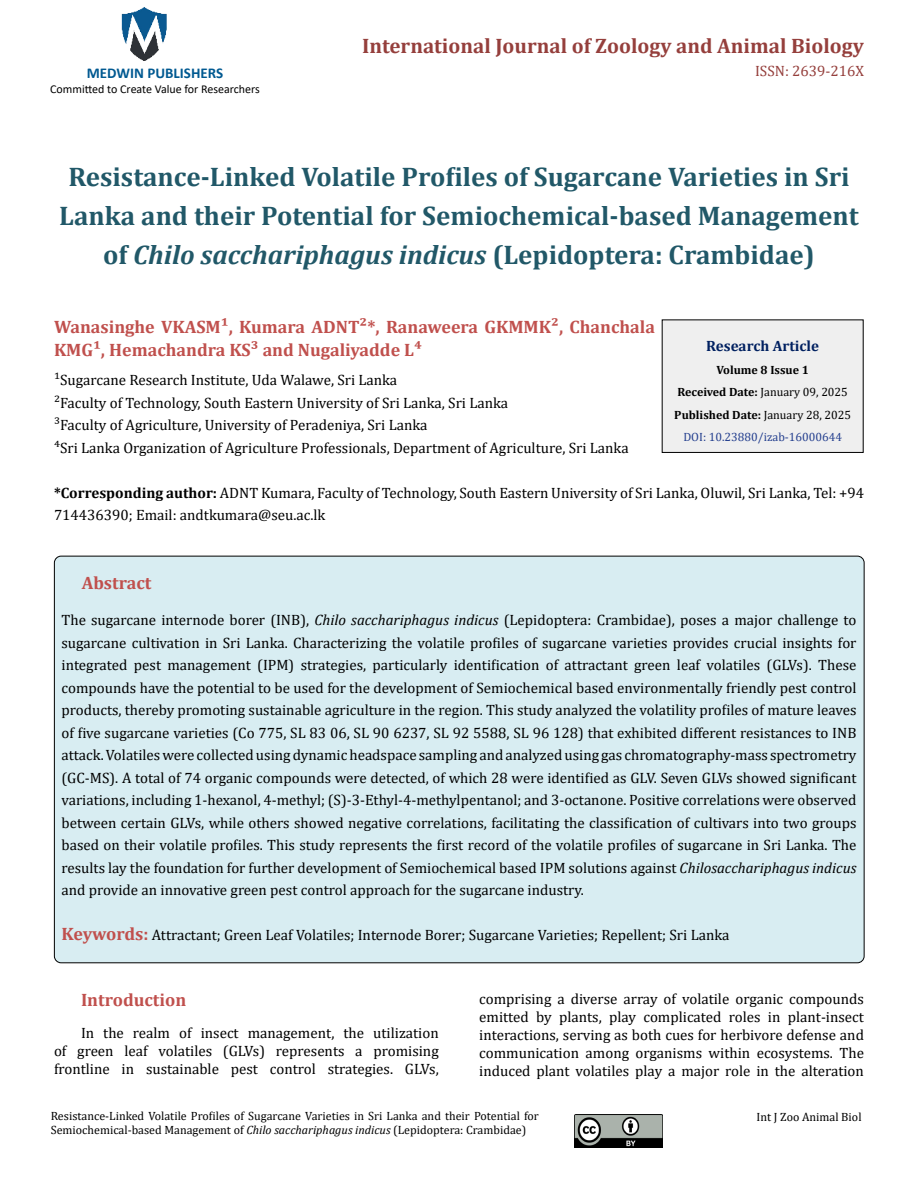
<style>
.page{position:relative;width:918px;height:1188px;background:#fff}
.page>*{position:absolute;margin:0;border:0;box-sizing:border-box;transform-origin:0 0}
.t1{font:700 27px/39px "Cambria";color:#215868;text-align:center}
.t2{font:700 21px "Cambria";color:#953f3c}
.t3{font:700 18px/22.5px "Cambria";color:#c0504d}
.t4{font:15px/22.5px "Cambria";color:#000;text-align:justify}
.t5{font:700 15px "Calibri";color:#005991}
.t6{font:700 15px "Cambria";color:#002060}
.t7{font:15px "Cambria";color:#953f3c}
.t8{font:12px/14.4px "Cambria";color:#000}
.t9{font:700 12px/22.5px "Cambria";color:#000;text-align:center}
.t10{font:12px "Calibri";color:#000}
.s1{font-style:italic}
.s2{font-weight:700}
.s3{font-weight:400}
.s4{font-weight:400;color:#25408f}
.s5{font-weight:700;font-size:18px;color:#c0504d}
</style>
<div class="page">
<img style="left:121px;top:7px;width:46px;height:54px">
<img style="left:574px;top:1114px;width:89px;height:34px">
<div style="left:662px;top:320px;width:201px;height:132px;background:#efefef"></div>
<div style="left:662px;top:320px;width:202px;height:133px;border:1px solid #000"></div>
<div style="left:54px;top:556px;width:810px;height:407px;background:#d8edf2;border-radius:7px"></div>
<h2 class="t2" style="left:362px;top:31px;width:503px">International Journal of Zoology and Animal Biology</h2>
<p class="t5" style="left:87px;top:63px;width:138px">MEDWIN PUBLISHERS</p>
<p class="t7" style="left:755px;top:62px;width:110px">ISSN: 2639-216X</p>
<p class="t10" style="left:50px;top:80px;width:211px">Committed to Create Value for Researchers</p>
<h1 class="t1" style="left:59px;top:157px;width:801px">Resistance-Linked Volatile Profiles of Sugarcane Varieties in Sri<br>Lanka and their Potential for Semiochemical-based Management of <span class="s1">Chilo sacchariphagus indicus</span> (Lepidoptera: Crambidae)</h1>
<p class="t3" style="left:54px;top:315px;width:603px">Wanasinghe VKASM¹, Kumara ADNT²*, Ranaweera GKMMK², Chanchala<br>KMG¹, Hemachandra KS³ and Nugaliyadde L⁴</p>
<p class="t4" style="left:54px;top:369px;width:576px;text-align:left">¹Sugarcane Research Institute, Uda Walawe, Sri Lanka<br>²Faculty of Technology, South Eastern University of Sri Lanka, Sri Lanka<br>³Faculty of Agriculture, University of Peradeniya, Sri Lanka<br>⁴Sri Lanka Organization of Agriculture Professionals, Department of Agriculture, Sri Lanka</p>
<p class="t4" style="left:54px;top:481px;width:812px"><span class="s2">*Corresponding author:</span> ADNT Kumara, Faculty of Technology, South Eastern University of Sri Lanka, Oluwil, Sri Lanka, Tel: +94<br>714436390; Email: andtkumara@seu.ac.lk</p>
<p class="t6" style="left:706px;top:336px;width:114px">Research Article</p>
<p class="t9" style="left:674px;top:358px;width:178px">Volume 8 Issue 1<br>Received Date: <span class="s3">January 09, 2025<br></span>Published Date: <span class="s3">January 28, 2025<br></span><span class="s4">DOI: 10.23880/izab-16000644</span></p>
<p class="t3" style="left:82px;top:571px;width:71px">Abstract</p>
<p class="t4" style="left:62px;top:609px;width:797px">The sugarcane internode borer (INB), <span class="s1">Chilo sacchariphagus indicus</span> (Lepidoptera: Crambidae), poses a major challenge to sugarcane cultivation in Sri Lanka. Characterizing the volatile profiles of sugarcane varieties provides crucial insights for integrated pest management (IPM) strategies, particularly identification of attractant green leaf volatiles (GLVs). These compounds have the potential to be used for the development of Semiochemical based environmentally friendly pest control products, thereby promoting sustainable agriculture in the region. This study analyzed the volatility profiles of mature leaves of five sugarcane varieties (Co 775, SL 83 06, SL 90 6237, SL 92 5588, SL 96 128) that exhibited different resistances to INB attack. Volatiles were collected using dynamic headspace sampling and analyzed using gas chromatography-mass spectrometry (GC-MS). A total of 74 organic compounds were detected, of which 28 were identified as GLV. Seven GLVs showed significant variations, including 1-hexanol, 4-methyl; (S)-3-Ethyl-4-methylpentanol; and 3-octanone. Positive correlations were observed between certain GLVs, while others showed negative correlations, facilitating the classification of cultivars into two groups based on their volatile profiles. This study represents the first record of the volatile profiles of sugarcane in Sri Lanka. The results lay the foundation for further development of Semiochemical based IPM solutions against <span class="s1">Chilosacchariphagus indicus </span>and provide an innovative green pest control approach for the sugarcane industry.</p>
<p class="t4" style="left:62px;top:924px;width:670px"><span class="s5">Keywords:</span> Attractant; Green Leaf Volatiles; Internode Borer; Sugarcane Varieties; Repellent; Sri Lanka</p>
<p class="t3" style="left:81px;top:988px;width:107px">Introduction</p>
<p class="t4" style="left:54px;top:1024px;width:386px;line-height:18px;text-indent:27px">In the realm of insect management, the utilization of green leaf volatiles (GLVs) represents a promising frontline in sustainable pest control strategies. GLVs,</p>
<p class="t4" style="left:479px;top:990px;width:386px;line-height:18px">comprising a diverse array of volatile organic compounds emitted by plants, play complicated roles in plant-insect interactions, serving as both cues for herbivore defense and communication among organisms within ecosystems. The induced plant volatiles play a major role in the alteration</p>
<p class="t8" style="left:51px;top:1108px;width:490px">Resistance-Linked Volatile Profiles of Sugarcane Varieties in Sri Lanka and their Potential for<br>Semiochemical-based Management of <span class="s1">Chilo sacchariphagus indicus</span> (Lepidoptera: Crambidae)</p>
<p class="t8" style="left:757px;top:1109px;width:106px">Int J Zoo Animal Biol</p>
</div>
